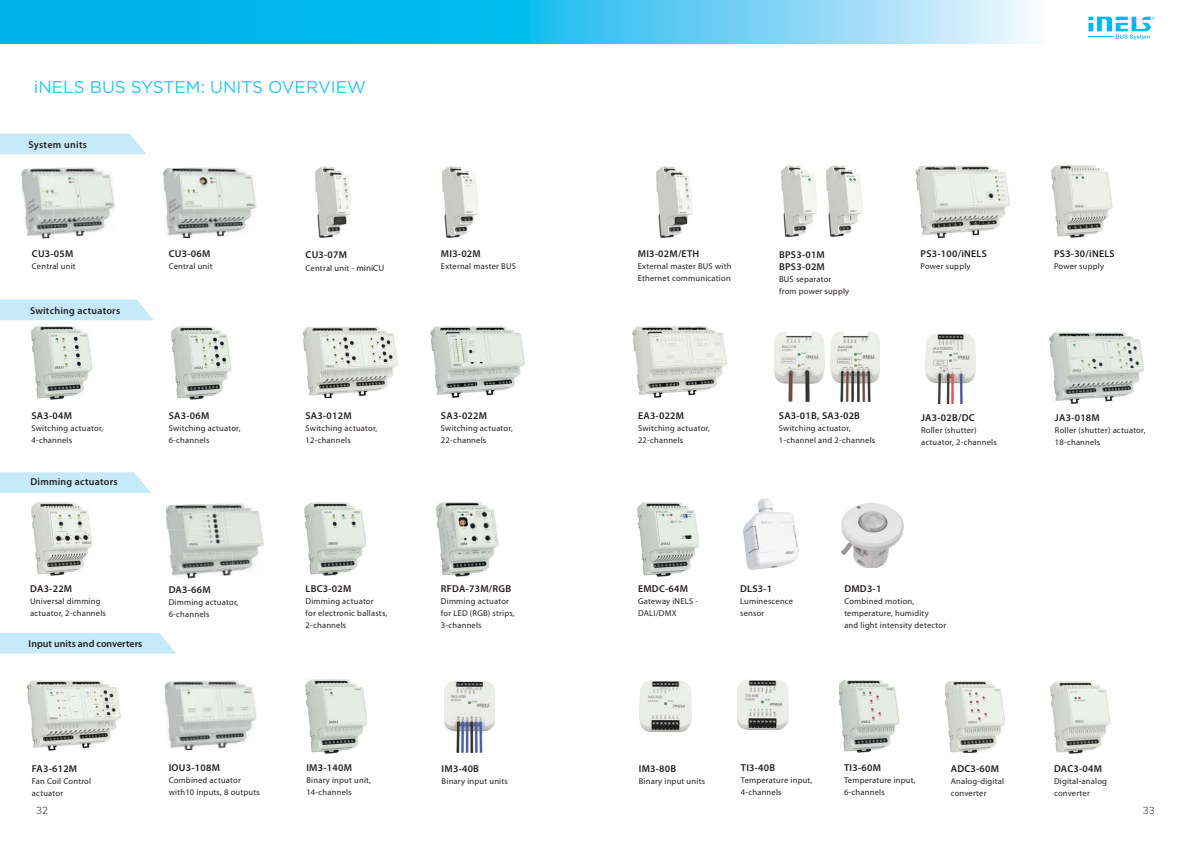
<style>
.page{position:relative;width:1191px;height:842px;background:#fff}
.page>*{position:absolute;margin:0;border:0;box-sizing:border-box;transform-origin:0 0}
.t1{font:17px "Gotham";color:#2ac5f4}
.t2{font:600 10px/12px "Myriad Pro";letter-spacing:.025em;color:#231f20}
.t3{font:600 10px "Myriad Pro";color:#231f20}
.t4{font:10px "Muli";color:#58595b}
.t5{font:8.5px/12px "Myriad Pro";letter-spacing:.025em;color:#231f20}
.s1{font-size:9px}
</style>
<div class="page">
<img style="left:945px;top:681px;width:60px;height:72px">
<img style="left:1051px;top:682px;width:59px;height:71px">
<img style="left:31px;top:326px;width:61px;height:73px">
<img style="left:925px;top:333px;width:50px;height:71px">
<img style="left:31px;top:502px;width:61px;height:73px">
<img style="left:21px;top:167px;width:62px;height:36px">
<img style="left:83px;top:167px;width:31px;height:35px">
<img style="left:24px;top:203px;width:29px;height:36px">
<img style="left:53px;top:202px;width:31px;height:35px">
<img style="left:84px;top:201px;width:31px;height:32px">
<img style="left:781px;top:165px;width:35px;height:71px">
<img style="left:826px;top:165px;width:36px;height:71px">
<img style="left:737px;top:679px;width:51px;height:51px">
<img style="left:839px;top:680px;width:60px;height:73px">
<img style="left:841px;top:503px;width:62px;height:65px">
<img style="left:743px;top:498px;width:55px;height:71px">
<img style="left:637px;top:502px;width:61px;height:74px">
<img style="left:1049px;top:333px;width:94px;height:70px">
<img style="left:27px;top:680px;width:94px;height:71px">
<img style="left:315px;top:167px;width:35px;height:71px">
<img style="left:657px;top:167px;width:35px;height:71px">
<div style="left:0;top:134px;width:146px;height:20px;background:#c7eafb"></div>
<svg style="left:0;top:472px;width:151px;height:21px;background:#caebfb"></svg>
<div style="left:0;top:300px;width:154px;height:20px;background:#c7eafb"></div>
<div style="left:0;top:633px;width:176px;height:20px;background:#c7eafb"></div>
<img style="left:774px;top:331px;width:50px;height:71px">
<img style="left:830px;top:331px;width:49px;height:70px">
<img style="left:0;top:0;width:1033px;height:43px">
<img style="left:172px;top:326px;width:60px;height:73px">
<img style="left:303px;top:327px;width:94px;height:71px">
<img style="left:305px;top:502px;width:60px;height:74px">
<img style="left:166px;top:503px;width:64px;height:24px">
<img style="left:230px;top:504px;width:34px;height:47px">
<img style="left:166px;top:527px;width:66px;height:25px">
<img style="left:169px;top:552px;width:63px;height:27px">
<img style="left:232px;top:551px;width:27px;height:21px">
<img style="left:163px;top:167px;width:93px;height:34px">
<img style="left:166px;top:201px;width:91px;height:37px">
<img style="left:442px;top:167px;width:36px;height:71px">
<img style="left:915px;top:166px;width:95px;height:72px">
<img style="left:444px;top:680px;width:51px;height:73px">
<img style="left:640px;top:681px;width:51px;height:51px">
<img style="left:437px;top:502px;width:61px;height:74px">
<img style="left:430px;top:327px;width:95px;height:70px">
<img style="left:306px;top:680px;width:60px;height:73px">
<img style="left:633px;top:327px;width:94px;height:70px">
<img style="left:1052px;top:165px;width:60px;height:73px">
<img style="left:164px;top:680px;width:92px;height:33px">
<img style="left:167px;top:713px;width:90px;height:37px">
<svg style="left:1088px;top:17px;width:67px;height:23px"></svg>
<h1 class="t1" style="left:34px;top:79px;width:333px">iNELS BUS SYSTEM: UNITS OVERVIEW</h1>
<p class="t2" style="left:28px;top:139px;width:60px">System units</p>
<p class="t2" style="left:32px;top:249px;width:43px">CU3-05M</p>
<p class="t5" style="left:32px;top:261px;width:45px">Central unit</p>
<p class="t2" style="left:30px;top:306px;width:92px">Switching actuators</p>
<p class="t2" style="left:31px;top:410px;width:42px">SA3-04M</p>
<p class="t5" style="left:31px;top:423px;width:73px">Switching actuator,<br>4-channels</p>
<p class="t2" style="left:30px;top:477px;width:89px">Dimming actuators</p>
<p class="t2" style="left:169px;top:249px;width:43px">CU3-06M</p>
<p class="t5" style="left:169px;top:261px;width:45px">Central unit</p>
<p class="t2" style="left:169px;top:410px;width:42px">SA3-06M</p>
<p class="t5" style="left:169px;top:423px;width:73px">Switching actuator,<br>6-channels</p>
<p class="t2" style="left:30px;top:584px;width:44px">DA3-22M</p>
<p class="t5" style="left:30px;top:596px;width:77px">Universal dimming actuator, 2-channels</p>
<p class="t3" style="left:29px;top:640px;width:115px">Input units and converters</p>
<p class="t2" style="left:169px;top:585px;width:44px">DA3-66M</p>
<p class="t5" style="left:169px;top:597px;width:71px">Dimming actuator,<br>6-channels</p>
<p class="t2" style="left:32px;top:763px;width:47px">FA3-612M</p>
<p class="t5" style="left:32px;top:776px;width:61px">Fan Coil Control actuator</p>
<p class="t2" style="left:169px;top:763px;width:53px">IOU3-108M</p>
<p class="t5" style="left:169px;top:775px;width:93px">Combined actuator with10 inputs, 8 outputs</p>
<p class="t2" style="left:305px;top:249px;width:43px">CU3-07M</p>
<p class="t5" style="left:305px;top:263px;width:80px">Central unit - <span class="s1">miniCU</span></p>
<p class="t2" style="left:305px;top:410px;width:48px">SA3-012M</p>
<p class="t5" style="left:305px;top:423px;width:73px">Switching actuator,<br>12-channels</p>
<p class="t2" style="left:305px;top:584px;width:47px">LBC3-02M</p>
<p class="t5" style="left:305px;top:596px;width:83px">Dimming actuator<br>for electronic ballasts,<br>2-channels</p>
<p class="t2" style="left:306px;top:763px;width:47px">IM3-140M</p>
<p class="t5" style="left:306px;top:775px;width:66px">Binary input unit,<br>14-channels</p>
<p class="t2" style="left:441px;top:249px;width:41px">MI3-02M</p>
<p class="t5" style="left:441px;top:261px;width:76px">External master BUS</p>
<p class="t2" style="left:441px;top:410px;width:48px">SA3-022M</p>
<p class="t5" style="left:441px;top:423px;width:73px">Switching actuator,<br>22-channels</p>
<p class="t2" style="left:441px;top:584px;width:72px">RFDA-73M/RGB</p>
<p class="t5" style="left:441px;top:596px;width:75px">Dimming actuator for LED (RGB) strips,<br>3-channels</p>
<p class="t2" style="left:441px;top:764px;width:39px">IM3-40B</p>
<p class="t5" style="left:441px;top:776px;width:68px">Binary input units</p>
<p class="t2" style="left:638px;top:249px;width:63px">MI3-02M/ETH</p>
<p class="t5" style="left:638px;top:261px;width:95px">External master BUS with<br>Ethernet communication</p>
<p class="t2" style="left:638px;top:410px;width:48px">EA3-022M</p>
<p class="t5" style="left:638px;top:423px;width:73px">Switching actuator,<br>22-channels</p>
<p class="t2" style="left:779px;top:249px;width:47px">BPS3-01M<br>BPS3-02M</p>
<p class="t5" style="left:779px;top:274px;width:72px">BUS separator from power supply</p>
<p class="t2" style="left:920px;top:249px;width:68px">PS3-100/iNELS</p>
<p class="t5" style="left:920px;top:261px;width:51px">Power supply</p>
<p class="t2" style="left:779px;top:410px;width:83px">SA3-01B, SA3-02B</p>
<p class="t5" style="left:779px;top:423px;width:98px">Switching actuator,<br>1-channel and 2-channels</p>
<p class="t2" style="left:921px;top:412px;width:55px">JA3-02B/DC</p>
<p class="t5" style="left:921px;top:425px;width:77px">Roller (shutter) actuator, 2-channels</p>
<p class="t2" style="left:1054px;top:249px;width:62px">PS3-30/iNELS</p>
<p class="t5" style="left:1054px;top:261px;width:51px">Power supply</p>
<p class="t2" style="left:1055px;top:412px;width:46px">JA3-018M</p>
<p class="t5" style="left:1055px;top:425px;width:92px">Roller (shutter) actuator,<br>18-channels</p>
<p class="t2" style="left:638px;top:584px;width:52px">EMDC-64M</p>
<p class="t5" style="left:638px;top:596px;width:62px">Gateway iNELS -<br>DALI/DMX</p>
<p class="t2" style="left:740px;top:584px;width:34px">DLS3-1</p>
<p class="t5" style="left:740px;top:596px;width:55px">Luminescence sensor</p>
<p class="t2" style="left:844px;top:584px;width:39px">DMD3-1</p>
<p class="t5" style="left:844px;top:596px;width:103px">Combined motion, temperature, humidity<br>and light intensity detector</p>
<p class="t2" style="left:639px;top:764px;width:39px">IM3-80B</p>
<p class="t5" style="left:639px;top:776px;width:68px">Binary input units</p>
<p class="t2" style="left:741px;top:763px;width:36px">TI3-40B</p>
<p class="t5" style="left:741px;top:775px;width:73px">Temperature input,<br>4-channels</p>
<p class="t2" style="left:844px;top:763px;width:38px">TI3-60M</p>
<p class="t5" style="left:844px;top:775px;width:73px">Temperature input,<br>6-channels</p>
<p class="t2" style="left:950px;top:763px;width:50px">ADC3-60M</p>
<p class="t5" style="left:950px;top:775px;width:55px">Analog-digital converter</p>
<p class="t2" style="left:1054px;top:764px;width:49px">DAC3-04M</p>
<p class="t5" style="left:1054px;top:776px;width:54px">Digital-analog converter</p>
<p class="t4" style="left:36px;top:804px;width:13px">32</p>
<p class="t4" style="left:1143px;top:804px;width:13px">33</p>
</div>
